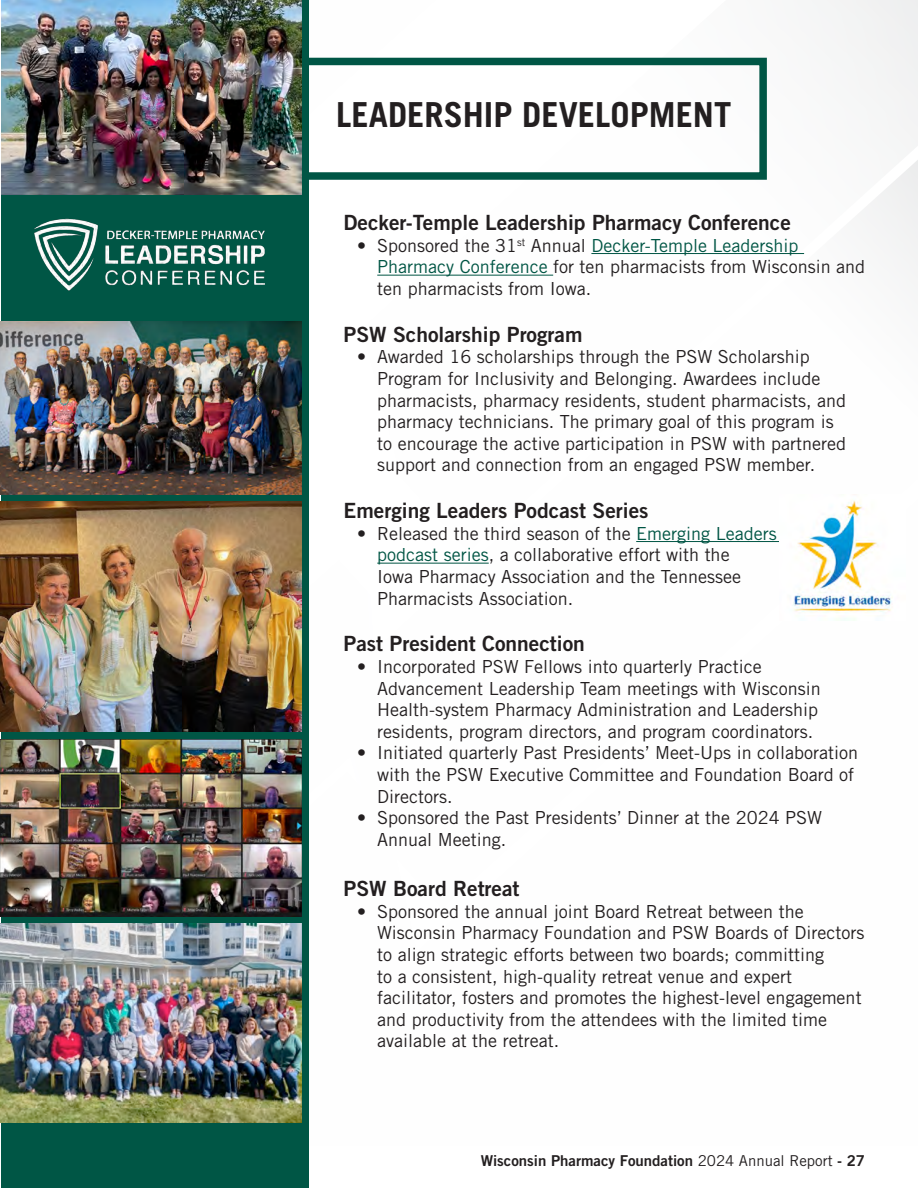
<style>
.page{position:relative;width:918px;height:1188px;background:#fff}
.page>*{position:absolute;margin:0;border:0;box-sizing:border-box;transform-origin:0 0}
.t1{font:700 34.5px "Trade Gothic LT Std";color:#231f20}
.t2{font:21px "Trade Gothic LT Std Bd 2";color:#231f20}
.t3{font:18px/21.6px "Trade Gothic LT Std";color:#231f20}
.t4{font:15px "Trade Gothic LT Std Bd 2";color:#231f20}
.s1{color:#054}
.s2{font-family:"Trade Gothic LT Std"}
</style>
<div class="page">
<svg style="left:529px;top:0;width:389px;height:280px"></svg>
<hr style="left:591px;top:253px;width:213px;height:1px;background:#054">
<hr style="left:377px;top:275px;width:176px;height:1px;background:#054">
<hr style="left:636px;top:541px;width:143px;height:1px;background:#054">
<hr style="left:377px;top:563px;width:112px;height:1px;background:#054">
<div style="left:1px;top:0;width:308px;height:1188px;background:#005645"></div>
<div style="left:301px;top:58px;width:466px;height:122px;border:8px solid #005645"></div>
<img style="left:34px;top:218px;width:231px;height:73px">
<img style="left:1px;top:0;width:300px;height:195px">
<img style="left:793px;top:500px;width:100px;height:121px">
<img style="left:0;top:739px;width:301px;height:177px">
<img style="left:0;top:321px;width:301px;height:174px">
<img style="left:0;top:924px;width:301px;height:199px">
<img style="left:0;top:501px;width:301px;height:230px">
<p class="t1" style="left:336px;top:94px;width:396px">LEADERSHIP DEVELOPMENT</p>
<p class="t2" style="left:344px;top:210px;width:449px">Decker-Temple Leadership Pharmacy Conference</p>
<p class="t3" style="left:377px;top:234px;width:489px;text-indent:-20px">• Sponsored the 31<sup>st</sup> Annual <span class="s1">Decker-Temple Leadership<br>Pharmacy Conference</span> for ten pharmacists from Wisconsin and ten pharmacists from Iowa.</p>
<p class="t2" style="left:344px;top:321px;width:241px">PSW Scholarship Program</p>
<p class="t3" style="left:377px;top:346px;width:470px;text-indent:-20px">• Awarded 16 scholarships through the PSW Scholarship Program for Inclusivity and Belonging. Awardees include pharmacists, pharmacy residents, student pharmacists, and pharmacy technicians. The primary goal of this program is to encourage the active participation in PSW with partnered support and connection from an engaged PSW member.</p>
<p class="t2" style="left:344px;top:498px;width:307px">Emerging Leaders Podcast Series</p>
<p class="t3" style="left:377px;top:522px;width:401px;text-indent:-20px">• Released the third season of the <span class="s1">Emerging Leaders podcast series</span>, a collaborative effort with the<br>Iowa Pharmacy Association and the Tennessee Pharmacists Association.</p>
<p class="t2" style="left:344px;top:631px;width:243px">Past President Connection</p>
<p class="t3" style="left:377px;top:656px;width:445px;text-indent:-20px">• Incorporated PSW Fellows into quarterly Practice Advancement Leadership Team meetings with Wisconsin Health-system Pharmacy Administration and Leadership residents, program directors, and program coordinators.</p>
<p class="t3" style="left:377px;top:742px;width:482px;text-indent:-20px">• Initiated quarterly Past Presidents’ Meet-Ups in collaboration with the PSW Executive Committee and Foundation Board of<br>Directors.</p>
<p class="t3" style="left:377px;top:807px;width:446px;text-indent:-20px">• Sponsored the Past Presidents’ Dinner at the 2024 PSW<br>Annual Meeting.</p>
<p class="t2" style="left:344px;top:876px;width:178px">PSW Board Retreat</p>
<p class="t3" style="left:377px;top:900px;width:489px;text-indent:-20px">• Sponsored the annual joint Board Retreat between the Wisconsin Pharmacy Foundation and PSW Boards of Directors to align strategic efforts between two boards; committing<br>to a consistent, high-quality retreat venue and expert facilitator, fosters and promotes the highest-level engagement and productivity from the attendees with the limited time available at the retreat.</p>
<p class="t4" style="left:481px;top:1151px;width:386px">Wisconsin Pharmacy Foundation <span class="s2">2024 Annual Report</span> - 27</p>
</div>
